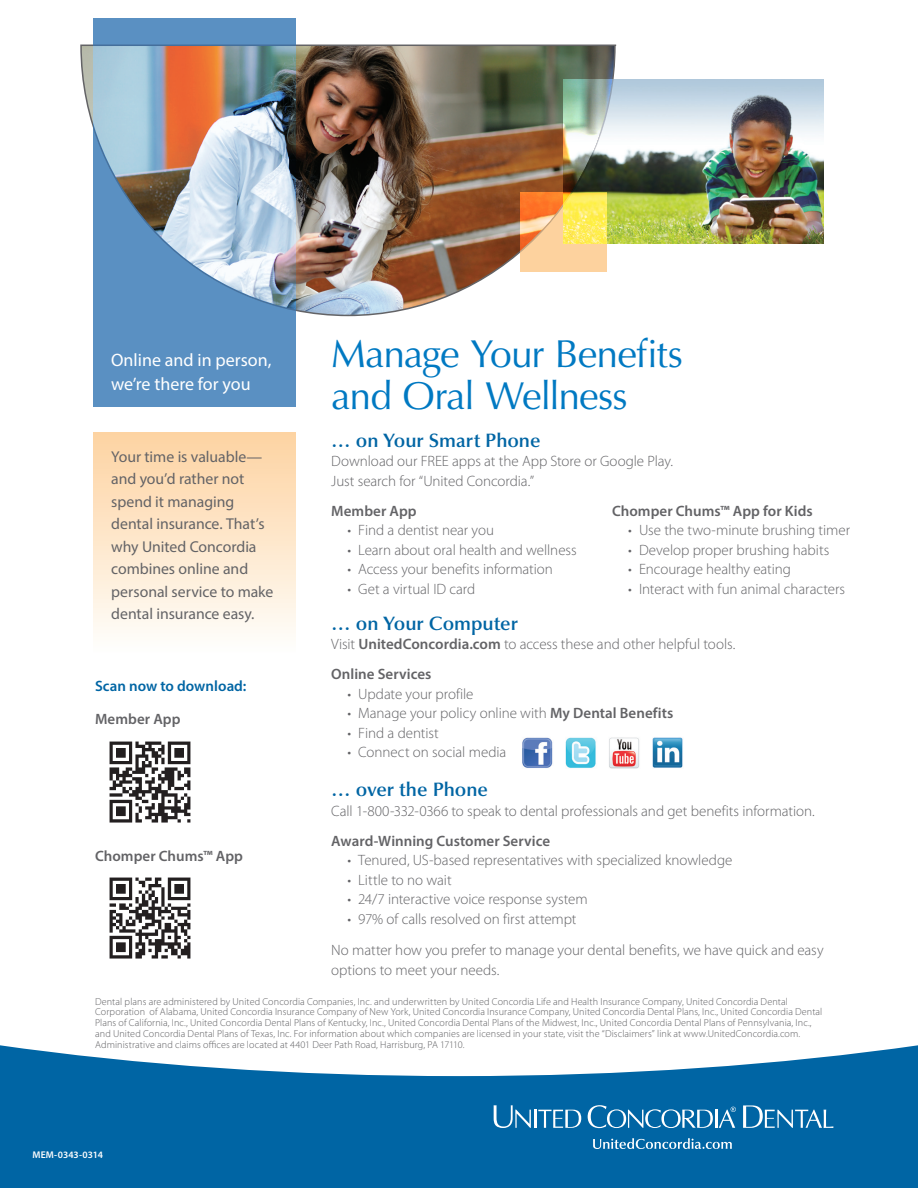
<style>
.page{position:relative;width:918px;height:1188px;background:#fff}
.page>*{position:absolute;margin:0;border:0;box-sizing:border-box;transform-origin:0 0}
.Header_Optima_26pt{font:39px/42px "Optima LT Std";letter-spacing:-.03em;color:#0079c2}
.Subhead_1_Optima_13p{font:600 19.5px "Optima LT Std";letter-spacing:-.005em;color:#0065a4}
.Sidebar_Reverse_Myri{font:18px "Myriad Pro";color:#fff}
.Sidebar_Overprint_My{font:15.75px/22.5px "Myriad Pro";letter-spacing:-.005em;color:#636366}
.Body_Copy_Myriad_Lig{font:300 15px/19.5px "Myriad Pro";letter-spacing:-.005em;color:#636366}
.Subhead_2_Myriad_Sem{font:600 15px "Myriad Pro";color:#636366}
.Subhead_2_Myriad_Sem-2{font:600 15px "Myriad Pro";color:#0065a4}
.t1{font:300 10.2px/10.8px "Myriad Pro";letter-spacing:.01em;color:#5f5f62}
.t2{font:600 9.75px "Myriad Pro";letter-spacing:.005em;color:#fff}
.s1{font-weight:600}
</style>
<div class="page">
<svg style="left:0;top:1045px;width:918px;height:143px;fill:#0065a4"></svg>
<img style="left:80px;top:44px;width:537px;height:273px">
<img style="left:563px;top:79px;width:261px;height:165px">
<svg style="left:520px;top:192px;width:87px;height:80px;background:#fbc973"></svg>
<svg style="left:93px;top:18px;width:203px;height:389px;background:#87a0b9"></svg>
<div style="left:93px;top:433px;width:203px;height:221px;background:linear-gradient(to bottom,#fdd2a0,#fefefc)"></div>
<svg style="left:494px;top:1105px;width:87px;height:23px;background:#3c89b9"></svg>
<svg style="left:588px;top:1105px;width:148px;height:23px;background:#3987b8"></svg>
<svg style="left:743px;top:1105px;width:90px;height:23px;background:#3b88b9"></svg>
<svg style="left:593px;top:1138px;width:139px;height:11px;background:#468fbc"></svg>
<img style="left:522px;top:737px;width:161px;height:32px">
<img style="left:109px;top:741px;width:82px;height:82px">
<img style="left:109px;top:877px;width:82px;height:82px">
<p class="Sidebar_Reverse_Myri" style="left:111px;top:349px;width:162px">Online and in person,</p>
<p class="Sidebar_Reverse_Myri" style="left:111px;top:373px;width:141px">we’re there for you</p>
<p class="Sidebar_Overprint_My" style="left:111px;top:445px;width:164px">Your time is valuable— and you’d rather not spend it managing dental insurance. That’s why United Concordia combines online and personal service to make dental insurance easy.</p>
<p class="Subhead_2_Myriad_Sem-2" style="left:95px;top:676px;width:153px">Scan now to download:</p>
<p class="Subhead_2_Myriad_Sem" style="left:95px;top:709px;width:87px">Member App</p>
<p class="Subhead_2_Myriad_Sem" style="left:95px;top:846px;width:149px">Chomper Chums™ App</p>
<p class="Header_Optima_26pt" style="left:331px;top:333px;width:353px">Manage Your Benefits and Oral Wellness</p>
<p class="Subhead_1_Optima_13p" style="left:331px;top:429px;width:211px">… on Your Smart Phone</p>
<p class="Body_Copy_Myriad_Lig" style="left:331px;top:452px;width:343px">Download our FREE apps at the App Store or Google Play.<br>Just search for “United Concordia.”</p>
<p class="Subhead_2_Myriad_Sem" style="left:331px;top:501px;width:87px">Member App</p>
<p class="Subhead_2_Myriad_Sem" style="left:612px;top:501px;width:202px">Chomper Chums™ App for Kids</p>
<p class="Body_Copy_Myriad_Lig" style="left:347px;top:521px;width:148px">• Find a dentist near you</p>
<p class="Body_Copy_Myriad_Lig" style="left:628px;top:521px;width:223px">• Use the two-minute brushing timer</p>
<p class="Body_Copy_Myriad_Lig" style="left:347px;top:540px;width:231px">• Learn about oral health and wellness</p>
<p class="Body_Copy_Myriad_Lig" style="left:628px;top:540px;width:203px">• Develop proper brushing habits</p>
<p class="Body_Copy_Myriad_Lig" style="left:347px;top:560px;width:207px">• Access your benefits information</p>
<p class="Body_Copy_Myriad_Lig" style="left:628px;top:560px;width:164px">• Encourage healthy eating</p>
<p class="Body_Copy_Myriad_Lig" style="left:347px;top:579px;width:129px">• Get a virtual ID card</p>
<p class="Body_Copy_Myriad_Lig" style="left:628px;top:579px;width:218px">• Interact with fun animal characters</p>
<p class="Subhead_1_Optima_13p" style="left:331px;top:612px;width:188px">… on Your Computer</p>
<p class="Body_Copy_Myriad_Lig" style="left:331px;top:635px;width:406px">Visit <span class="s1">UnitedConcordia.com</span> to access these and other helpful tools.</p>
<p class="Subhead_2_Myriad_Sem" style="left:331px;top:665px;width:102px">Online Services</p>
<p class="Body_Copy_Myriad_Lig" style="left:347px;top:684px;width:128px">• Update your profile</p>
<p class="Body_Copy_Myriad_Lig" style="left:347px;top:704px;width:327px">• Manage your policy online with <span class="s1">My Dental Benefits</span></p>
<p class="Body_Copy_Myriad_Lig" style="left:347px;top:723px;width:93px">• Find a dentist</p>
<p class="Body_Copy_Myriad_Lig" style="left:347px;top:743px;width:160px">• Connect on social media</p>
<p class="Subhead_1_Optima_13p" style="left:331px;top:778px;width:158px">… over the Phone</p>
<p class="Body_Copy_Myriad_Lig" style="left:331px;top:801px;width:485px">Call 1-800-332-0366 to speak to dental professionals and get benefits information.</p>
<p class="Subhead_2_Myriad_Sem" style="left:331px;top:831px;width:220px">Award-Winning Customer Service</p>
<p class="Body_Copy_Myriad_Lig" style="left:347px;top:851px;width:386px">• Tenured, US-based representatives with specialized knowledge</p>
<p class="Body_Copy_Myriad_Lig" style="left:347px;top:870px;width:106px">• Little to no wait</p>
<p class="Body_Copy_Myriad_Lig" style="left:347px;top:890px;width:242px">• 24/7 interactive voice response system</p>
<p class="Body_Copy_Myriad_Lig" style="left:347px;top:909px;width:231px">• 97% of calls resolved on first attempt</p>
<p class="Body_Copy_Myriad_Lig" style="left:331px;top:941px;width:494px">No matter how you prefer to manage your dental benefits, we have quick and easy options to meet your needs.</p>
<p class="t1" style="left:95px;top:996px;width:729px">Dental plans are administered by United Concordia Companies, Inc. and underwritten by United Concordia Life and Health Insurance Company, United Concordia Dental Corporation of Alabama, United Concordia Insurance Company of New York, United Concordia Insurance Company, United Concordia Dental Plans, Inc., United Concordia Dental Plans of California, Inc., United Concordia Dental Plans of Kentucky, Inc., United Concordia Dental Plans of the Midwest, Inc., United Concordia Dental Plans of Pennsylvania, Inc., and United Concordia Dental Plans of Texas, Inc. For information about which companies are licensed in your state, visit the “Disclaimers” link at www.UnitedConcordia.com.<br>Administrative and claims offices are located at 4401 Deer Path Road, Harrisburg, PA 17110.</p>
<p class="t2" style="left:32px;top:1148px;width:72px">MEM-0343-0314</p>
</div>
